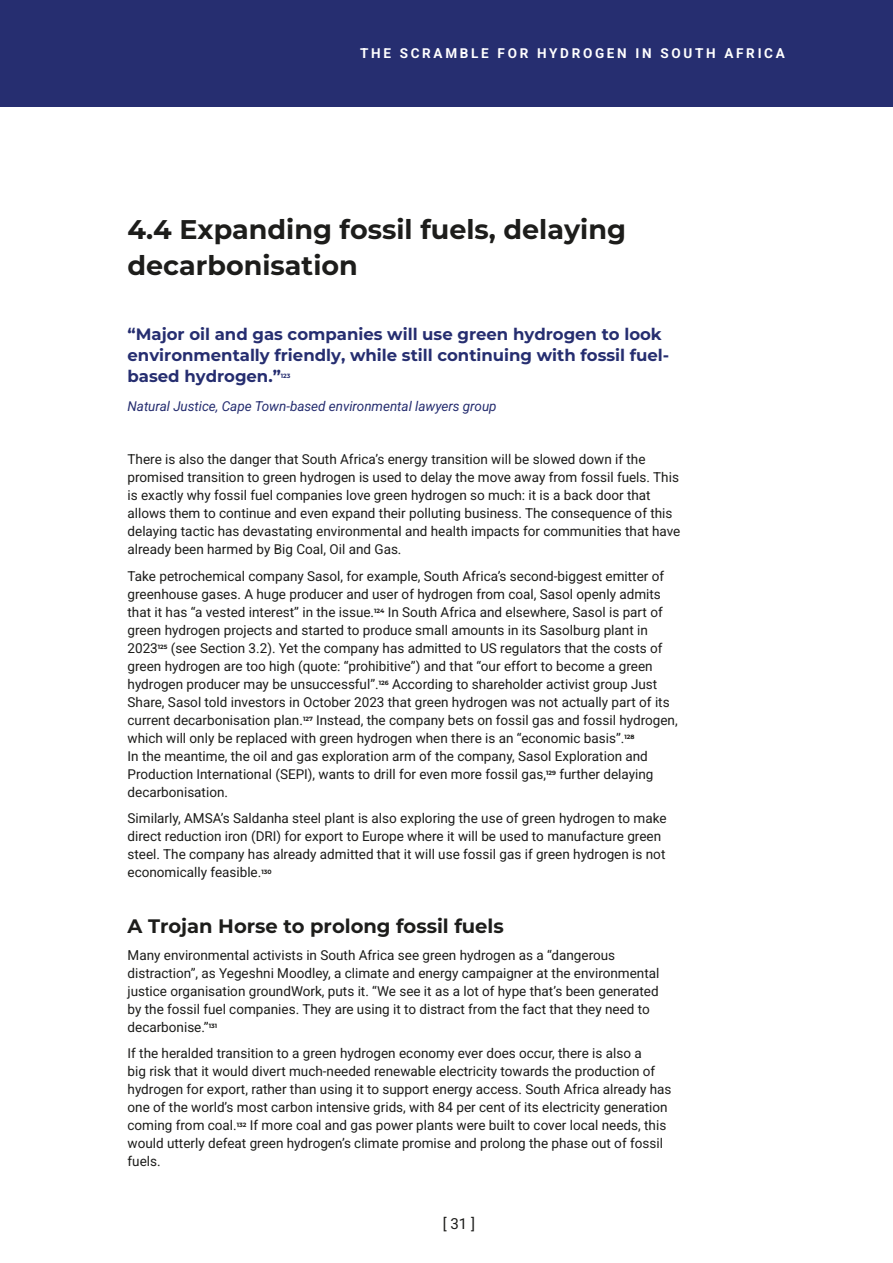
<style>
.page{position:relative;width:893px;height:1263px;background:#fff}
.page>*{position:absolute;margin:0;border:0;box-sizing:border-box;transform-origin:0 0}
.t1{font:100 27px/36px "Montserrat";color:#1d1d1b}
.t2{font:100 19.5px "Montserrat";color:#1d1d1b}
.t3{font:100 16.5px/21px "Montserrat";color:#262e70}
.t4{font:15px "Roboto";color:#1d1d1b}
.t5{font:13.5px/18px "Roboto";color:#1d1d1b}
.t6{font:italic 13.5px "Roboto";color:#262e70}
.t7{font:700 13.5px "Roboto";letter-spacing:.2em;color:#fff}
.t8{font:100 6.15px "Montserrat";color:#262e70}
</style>
<div class="page">
<div style="left:0;top:0;width:893px;height:106px;background:#262e70"></div>
<p class="t7" style="left:360px;top:44px;width:426px">THE SCRAMBLE FOR HYDROGEN IN SOUTH AFRICA</p>
<h1 class="t1" style="left:128px;top:210px;width:500px">4.4 Expanding fossil fuels, delaying decarbonisation</h1>
<p class="t3" style="left:128px;top:323px;width:543px">“Major oil and gas companies will use green hydrogen to look environmentally friendly, while still continuing with fossil fuel&shy;based hydrogen.”</p>
<p class="t8" style="left:281px;top:372px;width:11px">123</p>
<p class="t6" style="left:128px;top:397px;width:371px">Natural Justice, Cape Town-based environmental lawyers group</p>
<p class="t5" style="left:128px;top:450px;width:554px">There is also the danger that South Africa’s energy transition will be slowed down if the promised transition to green hydrogen is used to delay the move away from fossil fuels. This is exactly why fossil fuel companies love green hydrogen so much: it is a back door that allows them to continue and even expand their polluting business. The consequence of this delaying tactic has devastating environmental and health impacts for communities that have already been harmed by Big Coal, Oil and Gas.</p>
<p class="t5" style="left:128px;top:566px;width:552px">Take petrochemical company Sasol, for example, South Africa’s second-biggest emitter of greenhouse gases. A huge producer and user of hydrogen from coal, Sasol openly admits that it has “a vested interest” in the issue.<sup>124</sup> In South Africa and elsewhere, Sasol is part of green hydrogen projects and started to produce small amounts in its Sasolburg plant in 2023<sup>125</sup> (see Section 3.2). Yet the company has admitted to US regulators that the costs of green hydrogen are too high (quote: “prohibitive”) and that “our effort to become a green hydrogen producer may be unsuccessful”.<sup>126</sup> According to shareholder activist group Just Share, Sasol told investors in October 2023 that green hydrogen was not actually part of its current decarbonisation plan.<sup>127</sup> Instead, the company bets on fossil gas and fossil hydrogen, which will only be replaced with green hydrogen when there is an “economic basis”.<sup>128<br></sup>In the meantime, the oil and gas exploration arm of the company, Sasol Exploration and Production International (SEPI), wants to drill for even more fossil gas,<sup>129</sup> further delaying decarbonisation.</p>
<p class="t5" style="left:128px;top:809px;width:540px">Similarly, AMSA’s Saldanha steel plant is also exploring the use of green hydrogen to make direct reduction iron (DRI) for export to Europe where it will be used to manufacture green steel. The company has already admitted that it will use fossil gas if green hydrogen is not economically feasible.<sup>130</sup></p>
<h2 class="t2" style="left:128px;top:913px;width:378px">A Trojan Horse to prolong fossil fuels</h2>
<p class="t5" style="left:128px;top:945px;width:533px">Many environmental activists in South Africa see green hydrogen as a “dangerous distraction”, as Yegeshni Moodley, a climate and energy campaigner at the environmental justice organisation groundWork, puts it. “We see it as a lot of hype that’s been generated by the fossil fuel companies. They are using it to distract from the fact that they need to decarbonise.”<sup>131</sup></p>
<p class="t5" style="left:128px;top:1044px;width:545px">If the heralded transition to a green hydrogen economy ever does occur, there is also a<br>big risk that it would divert much-needed renewable electricity towards the production of hydrogen for export, rather than using it to support energy access. South Africa already has one of the world’s most carbon intensive grids, with 84 per cent of its electricity generation coming from coal.<sup>132</sup> If more coal and gas power plants were built to cover local needs, this would utterly defeat green hydrogen’s climate promise and prolong the phase out of fossil fuels.</p>
<p class="t4" style="left:443px;top:1213px;width:34px">[ 31 ]</p>
</div>
